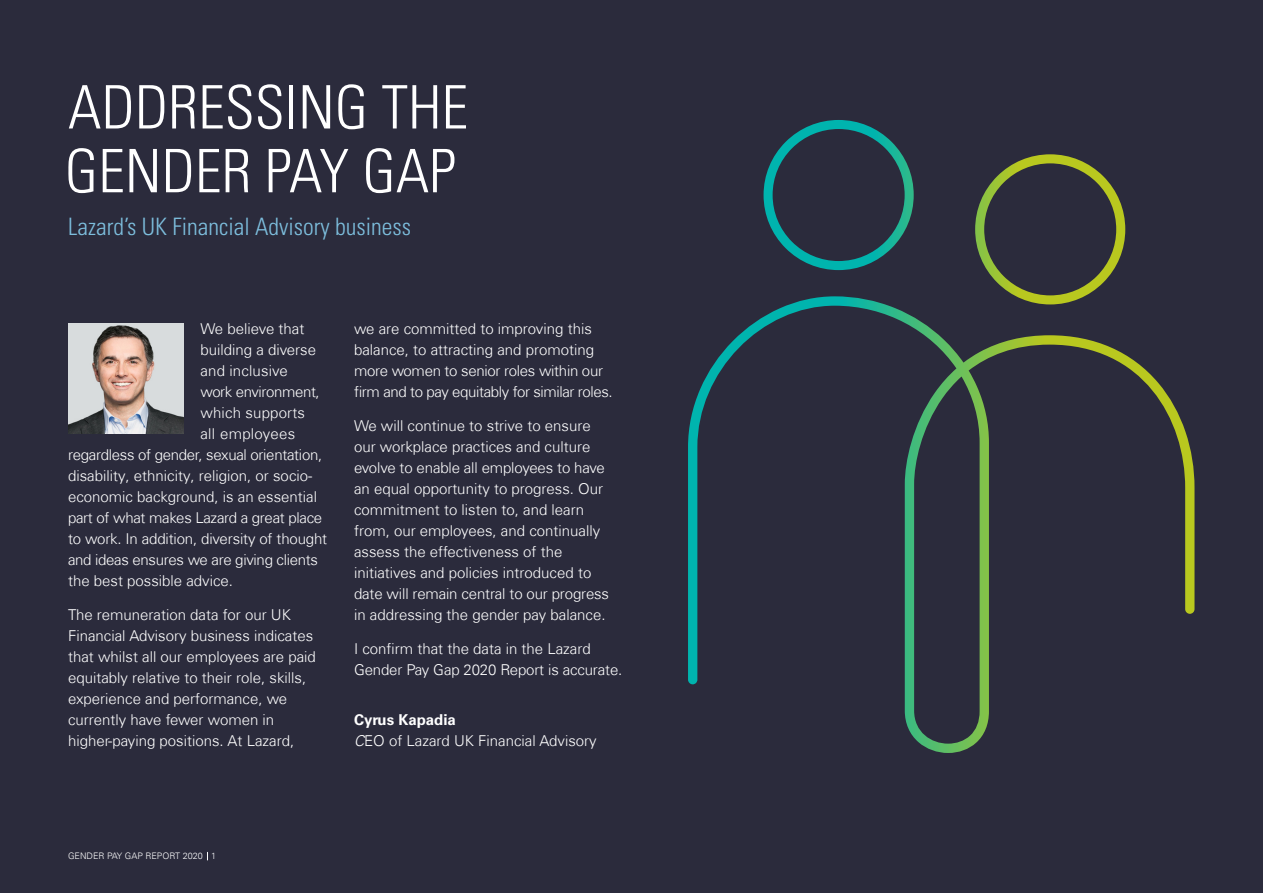
<style>
.page{position:relative;width:1263px;height:893px;background:#2b2b3c}
.page>*{position:absolute;margin:0;border:0;box-sizing:border-box;transform-origin:0 0}
.Big_Head{font:300 condensed 60px "Univers LT Std";color:#fff}
.Small_head{font:300 condensed 24px "Univers LT Std";color:#7dbedd}
.Body{font:300 15px/21px "Univers Com 45";color:#fff}
.Body-2{font:300 15px/21px "Univers Com 45";letter-spacing:-.02em;color:#fff}
.Body-3{font:300 15px "Univers Com 45";letter-spacing:-.025em;color:#fff}
.Body-4{font:300 15px "Univers Com 45";letter-spacing:.02em;color:#fff}
.t1{font:300 9px "Univers Com 45";color:#fff}
.s1{font-family:"Univers LT Std";font-weight:700}
.s2{font-family:"Univers"}
</style>
<div class="page">
<img style="left:68px;top:323px;width:115px;height:111px">
<svg style="left:763px;top:120px;width:362px;height:176px"></svg>
<svg style="left:688px;top:296px;width:506px;height:457px"></svg>
<p class="Big_Head" style="left:68px;top:71px;width:402px">ADDRESSING THE</p>
<p class="Big_Head" style="left:65px;top:135px;width:392px">GENDER PAY GAP</p>
<p class="Small_head" style="left:68px;top:212px;width:345px">Lazard’s UK Financial Advisory business</p>
<p class="Body" style="left:200px;top:318px;width:105px">We believe that</p>
<p class="Body" style="left:200px;top:339px;width:117px">building a diverse</p>
<p class="Body" style="left:200px;top:360px;width:89px">and inclusive</p>
<p class="Body-3" style="left:200px;top:383px;width:121px">work environment,</p>
<p class="Body" style="left:200px;top:402px;width:106px">which supports</p>
<p class="Body-4" style="left:200px;top:425px;width:96px">all employees</p>
<p class="Body-2" style="left:68px;top:444px;width:256px">regardless of gender, sexual orientation,</p>
<p class="Body" style="left:68px;top:465px;width:246px">disability, ethnicity, religion, or socio-</p>
<p class="Body" style="left:68px;top:486px;width:250px">economic background, is an essential</p>
<p class="Body-2" style="left:68px;top:507px;width:256px">part of what makes Lazard a great place</p>
<p class="Body" style="left:68px;top:528px;width:261px">to work. In addition, diversity of thought</p>
<p class="Body-2" style="left:68px;top:549px;width:252px">and ideas ensures we are giving clients</p>
<p class="Body" style="left:68px;top:570px;width:167px">the best possible advice.</p>
<p class="Body" style="left:68px;top:604px;width:249px">The remuneration data for our UK Financial Advisory business indicates that whilst all our employees are paid equitably relative to their role, skills, experience and performance, we currently have fewer women in higher-paying positions. At Lazard,</p>
<p class="Body-2" style="left:354px;top:318px;width:260px">we are committed to improving this balance, to attracting and promoting more women to senior roles within our firm and to pay equitably for similar roles.</p>
<p class="Body" style="left:354px;top:415px;width:257px">We will continue to strive to ensure our workplace practices and culture evolve to enable all employees to have an equal opportunity to progress. Our commitment to listen to, and learn from, our employees, and continually assess the effectiveness of the initiatives and policies introduced to date will remain central to our progress in addressing the gender pay balance.</p>
<p class="Body" style="left:354px;top:638px;width:270px">I confirm that the data in the Lazard<br>Gender Pay Gap 2020 Report is accurate.</p>
<p class="Body" style="left:354px;top:709px;width:244px"><span class="s1">Cyrus Kapadia<br></span><span class="s2">C</span>EO of Lazard UK Financial Advisory</p>
<p class="t1" style="left:68px;top:850px;width:150px">GENDER PAY GAP REPORT 2020 1</p>
</div>
